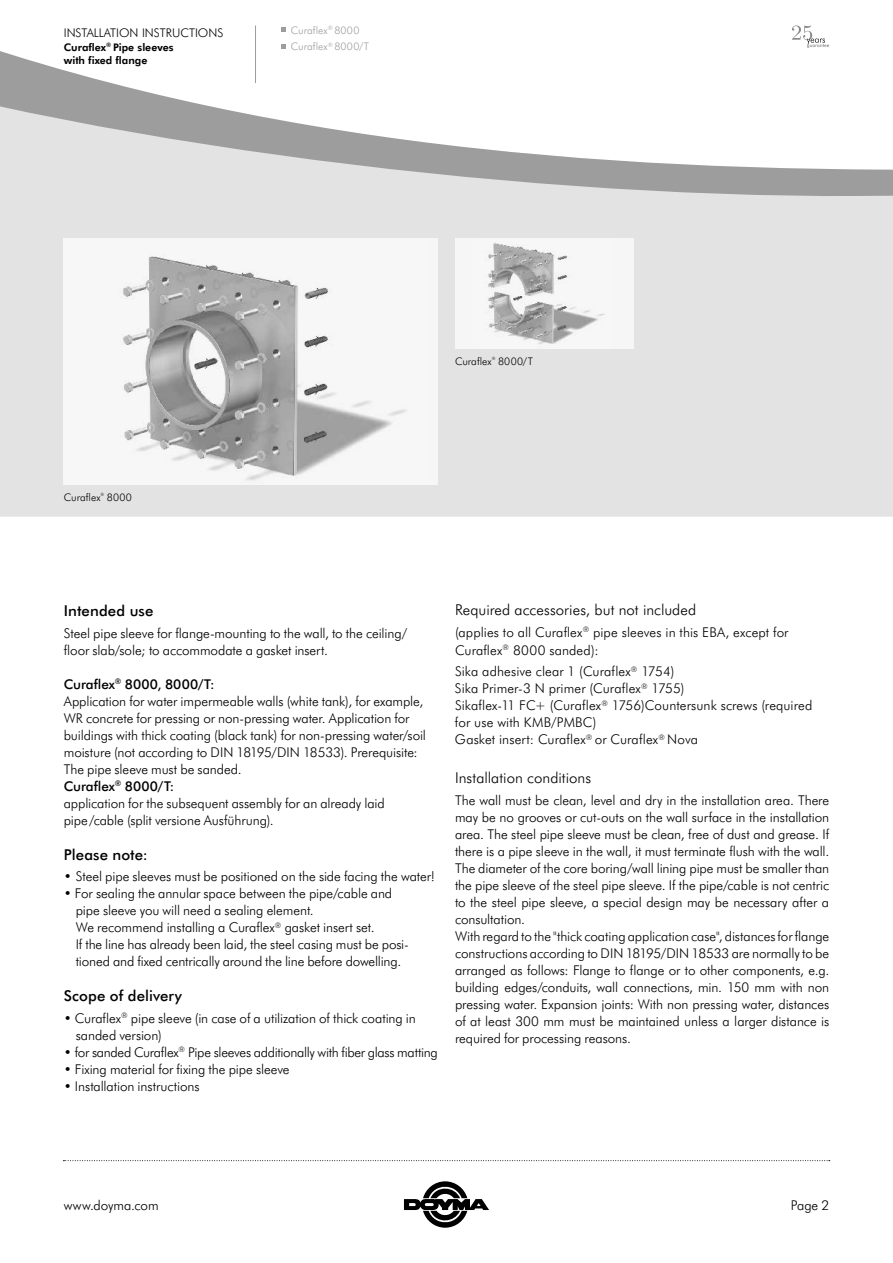
<style>
.page{position:relative;width:893px;height:1263px;background:#fff}
.page>*{position:absolute;margin:0;border:0;box-sizing:border-box;transform-origin:0 0}
.t1{font:300 15px "Futura BT";letter-spacing:.005em;color:#000}
.t2{font:500 15px "Futura BT";letter-spacing:.005em;color:#000}
.t3{font:300 13.5px/17px "Futura BT";letter-spacing:-.005em;color:#000}
.t4{font:300 13.5px "Futura BT";letter-spacing:-.025em;color:#000}
.t5{font:300 12px "Futura BT";color:#000}
.t6{font:700 10.5px/13.5px "Futura BT";color:#000}
.t7{font:300 10.5px/16.5px "Futura BT";letter-spacing:.005em;color:#9d9d9d}
.t8{font:300 10.5px "Futura BT";letter-spacing:.005em;color:#000}
.t9{font:300 4.5px "Futura BT";color:#000}
.s1{font-weight:500}
</style>
<div class="page">
<div style="left:0;top:198px;width:893px;height:319px;background:#e3e3e3"></div>
<svg style="left:0;top:25px;width:893px;height:173px"></svg>
<svg style="left:63px;top:1160px;width:767px;height:1px"></svg>
<svg style="left:404px;top:1181px;width:85px;height:47px"></svg>
<svg style="left:792px;top:26px;width:37px;height:22px"></svg>
<div style="left:64px;top:238px;width:374px;height:247px;background:#f6f6f6"></div>
<img style="left:123px;top:256px;width:283px;height:224px">
<div style="left:455px;top:238px;width:179px;height:111px;background:#f6f6f6"></div>
<img style="left:488px;top:243px;width:117px;height:101px">
<p class="t5" style="left:64px;top:25px;width:161px">INSTALLATION INSTRUCTIONS</p>
<p class="t6" style="left:64px;top:40px;width:111px">Curaflex<sup>®</sup> Pipe sleeves with fixed flange</p>
<p class="t7" style="left:291px;top:21px;width:80px">Curaflex<sup>®</sup> 8000<br>Curaflex<sup>®</sup> 8000/T</p>
<p class="t8" style="left:455px;top:354px;width:38px">Curaflex</p>
<p class="t9" style="left:492px;top:355px;width:5px">®</p>
<p class="t8" style="left:498px;top:354px;width:36px">8000/T</p>
<p class="t8" style="left:64px;top:490px;width:38px">Curaflex</p>
<p class="t9" style="left:101px;top:492px;width:5px">®</p>
<p class="t8" style="left:107px;top:490px;width:27px">8000</p>
<p class="t2" style="left:64px;top:600px;width:91px">Intended use</p>
<p class="t3" style="left:64px;top:624px;width:345px">Steel pipe sleeve for flange-mounting to the wall, to the ceiling/ floor slab/sole; to accommodate a gasket insert.</p>
<p class="t3" style="left:64px;top:675px;width:364px"><span class="s1">Curaflex</span><sup>®</sup> <span class="s1">8000, 8000/T:<br></span>Application for water impermeable walls (white tank), for example, WR concrete for pressing or non-pressing water. Application for buildings with thick coating (black tank) for non-pressing water/soil moisture (not according to DIN 18195/DIN 18533). Prerequisite:<br>The pipe sleeve must be sanded.<br><span class="s1">Curaflex</span><sup>®</sup> <span class="s1">8000/T:<br></span>application for the subsequent assembly for an already laid pipe/cable (split versione Ausführung).</p>
<p class="t2" style="left:64px;top:844px;width:86px">Please note:</p>
<p class="t3" style="left:64px;top:867px;width:373px">• Steel pipe sleeves must be positioned on the side facing the water!</p>
<p class="t3" style="left:76px;top:884px;width:335px;text-indent:-12px">• For sealing the annular space between the pipe/cable and pipe sleeve you will need a sealing element.<br>We recommend installing a Curaflex<sup>®</sup> gasket insert set.<br>If the line has already been laid, the steel casing must be posi&shy;tioned and fixed centrically around the line before dowelling.</p>
<p class="t2" style="left:64px;top:985px;width:120px">Scope of delivery</p>
<p class="t3" style="left:76px;top:1009px;width:342px;text-indent:-12px">• Curaflex<sup>®</sup> pipe sleeve (in case of a utilization of thick coating in sanded version)</p>
<p class="t4" style="left:64px;top:1042px;width:376px">• for sanded Curaflex<sup>®</sup> Pipe sleeves additionally with fiber glass matting</p>
<p class="t3" style="left:64px;top:1060px;width:227px">• Fixing material for fixing the pipe sleeve</p>
<p class="t3" style="left:64px;top:1077px;width:137px">• Installation instructions</p>
<p class="t1" style="left:455px;top:600px;width:243px">Required accessories, but not included</p>
<p class="t3" style="left:455px;top:622px;width:335px;line-height:18px">(applies to all Curaflex<sup>®</sup> pipe sleeves in this EBA, except for<br>Curaflex<sup>®</sup> 8000 sanded):</p>
<p class="t3" style="left:455px;top:662px;width:359px">Sika adhesive clear 1 (Curaflex<sup>®</sup> 1754)<br>Sika Primer-3 N primer (Curaflex<sup>®</sup> 1755)<br>Sikaflex-11 FC+ (Curaflex<sup>®</sup> 1756)Countersunk screws (required for use with KMB/PMBC)<br>Gasket insert: Curaflex<sup>®</sup> or Curaflex<sup>®</sup> Nova</p>
<p class="t1" style="left:455px;top:768px;width:138px">Installation conditions</p>
<p class="t3" style="left:455px;top:791px;width:376px">The wall must be clean, level and dry in the installation area. There may be no grooves or cut-outs on the wall surface in the installation area. The steel pipe sleeve must be clean, free of dust and grease. If there is a pipe sleeve in the wall, it must terminate flush with the wall.<br>The diameter of the core boring/wall lining pipe must be smaller than the pipe sleeve of the steel pipe sleeve. If the pipe/cable is not centric to the steel pipe sleeve, a special design may be necessary after a consultation.<br>With regard to the "thick coating application case", distances for flange constructions according to DIN 18195/DIN 18533 are normally to be arranged as follows: Flange to flange or to other components, e.g. building edges/conduits, wall connections, min. 150 mm with non pressing water. Expansion joints: With non pressing water, distances of at least 300 mm must be maintained unless a larger distance is required for processing reasons.</p>
<p class="t3" style="left:64px;top:1196px;width:96px">www.doyma.com</p>
<p class="t3" style="left:791px;top:1196px;width:40px">Page 2</p>
</div>
